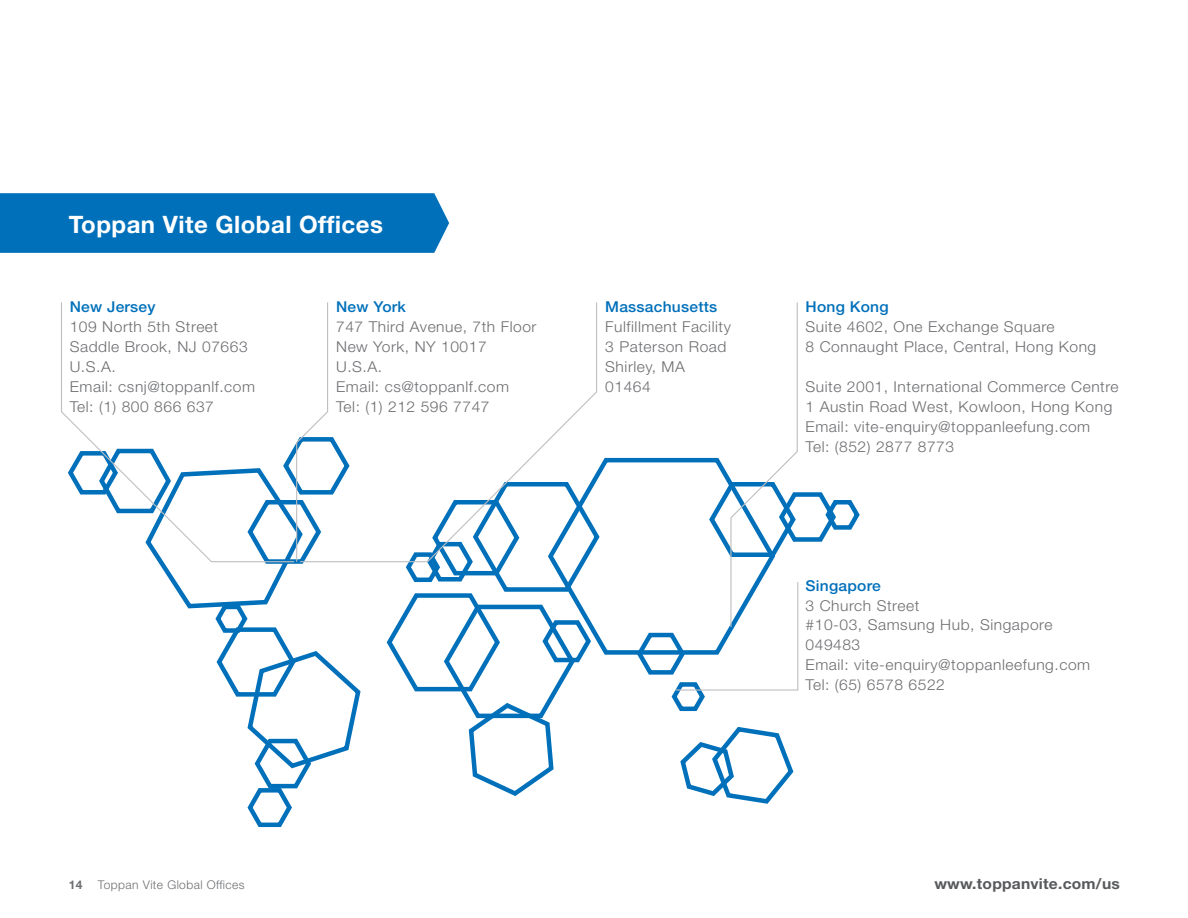
<style>
.page{position:relative;width:1188px;height:918px;background:#fff}
.page>*{position:absolute;margin:0;border:0;box-sizing:border-box;transform-origin:0 0}
.t1{font:700 24px "Helvetica Neue LT Std";letter-spacing:.02em;color:#fff}
.t2{font:300 15px/19.8px "Helvetica Neue LT Std";letter-spacing:.035em;color:#6d6e71;scale:1.04 1}
.t3{font:500 15px "Helvetica Neue LT Std";letter-spacing:.015em;color:#0070ba;scale:1.04 1}
.t4{font:700 15px "Helvetica Neue LT Std";letter-spacing:.015em;color:#58595b;scale:1.04 1}
.t5{font:300 12px "Helvetica Neue LT Std";letter-spacing:.035em;color:#6d6e71}
.t6{font:700 12px "Helvetica Neue LT Std";color:#6d6e71}
</style>
<div class="page">
<svg style="left:598px;top:457px;width:36px;height:198px"></svg>
<svg style="left:680px;top:726px;width:114px;height:78px"></svg>
<svg style="left:386px;top:478px;width:216px;height:318px"></svg>
<svg style="left:65px;top:415px;width:296px;height:413px"></svg>
<svg style="left:299px;top:302px;width:299px;height:261px"></svg>
<svg style="left:634px;top:302px;width:226px;height:410px"></svg>
<div style="left:0;top:193px;width:449px;height:60px;background:#0070ba"></div>
<h1 class="t1" style="left:69px;top:209px;width:316px">Toppan Vite Global Offices</h1>
<p class="t3" style="left:70px;top:298px;width:84px">New Jersey</p>
<p class="t2" style="left:70px;top:317px;width:180px">109 North 5th Street<br>Saddle Brook, NJ 07663<br>U.S.A.<br>Email: csnj@toppanlf.com<br>Tel: (1) 800 866 637</p>
<p class="t3" style="left:336px;top:298px;width:69px">New York</p>
<p class="t2" style="left:336px;top:317px;width:194px">747 Third Avenue, 7th Floor<br>New York, NY 10017<br>U.S.A.<br>Email: cs@toppanlf.com<br>Tel: (1) 212 596 7747</p>
<p class="t3" style="left:605px;top:298px;width:109px">Massachusetts</p>
<p class="t2" style="left:605px;top:317px;width:122px">Fulfillment Facility<br>3 Paterson Road<br>Shirley, MA<br>01464</p>
<p class="t6" style="left:69px;top:877px;width:15px">14</p>
<p class="t5" style="left:98px;top:877px;width:148px">Toppan Vite Global Offices</p>
<p class="t3" style="left:806px;top:298px;width:81px">Hong Kong</p>
<p class="t2" style="left:806px;top:317px;width:281px">Suite 4602, One Exchange Square<br>8 Connaught Place, Central, Hong Kong</p>
<p class="t2" style="left:806px;top:376px;width:303px">Suite 2001, International Commerce Centre 1 Austin Road West, Kowloon, Hong Kong Email: vite-enquiry@toppanleefung.com<br>Tel: (852) 2877 8773</p>
<p class="t3" style="left:806px;top:576px;width:74px">Singapore</p>
<p class="t2" style="left:806px;top:595px;width:275px">3 Church Street<br>#10-03, Samsung Hub, Singapore<br>049483<br>Email: vite-enquiry@toppanleefung.com<br>Tel: (65) 6578 6522</p>
<p class="t4" style="left:934px;top:874px;width:180px">www.toppanvite.com/us</p>
</div>
